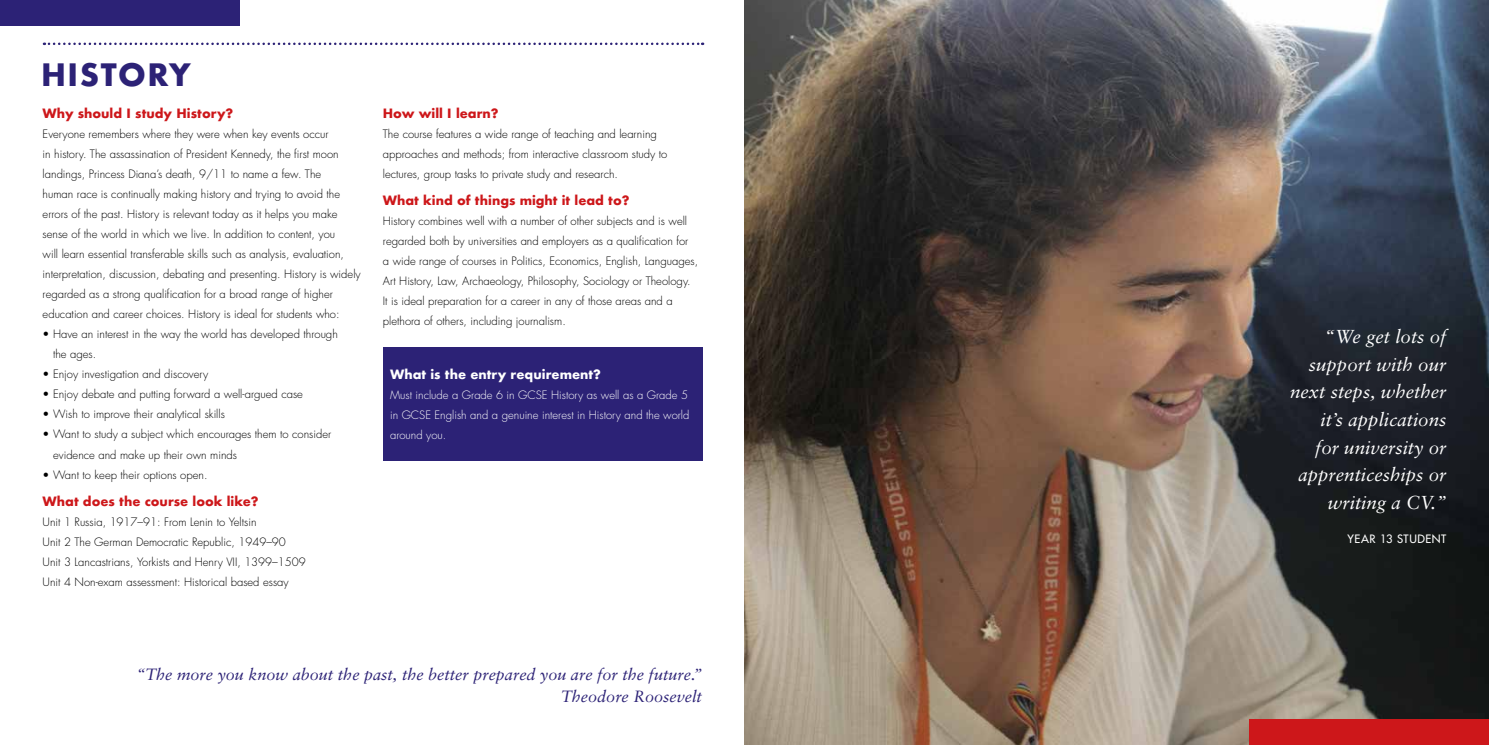
<style>
.page{position:relative;width:1489px;height:745px;background:#fff}
.page>*{position:absolute;margin:0;border:0;box-sizing:border-box;transform-origin:0 0}
.t1{font:700 30px "Futura";letter-spacing:.05em;color:#2c2276}
.t2{font:italic 18.75px/27.5px "Sabon";color:#fff;text-align:right}
.t3{font:italic 16.25px/21.2px "Sabon";color:#2c2276;text-align:right}
.t4{font:700 12.5px "Futura";color:#cd171a}
.t5{font:700 12.5px "Futura";color:#fff}
.t6{font:300 11.25px/20px "Futura";color:#000}
.t7{font:300 11.25px/20px "Futura";color:#fff}
.t8{font:11.25px "Futura";letter-spacing:.05em;color:#fff}
</style>
<div class="page">
<img style="left:744px;top:0;width:744px;height:744px">
<div style="left:1249px;top:718px;width:239px;height:26px;background:#cd171a"></div>
<div style="left:0;top:0;width:239px;height:26px;background:#2c2276"></div>
<svg style="left:44px;top:43px;width:659px;height:2px"></svg>
<div style="left:383px;top:347px;width:319px;height:113px;background:#2c2276"></div>
<h1 class="t1" style="left:41px;top:53px;width:151px">HISTORY</h1>
<p class="t4" style="left:43px;top:104px;width:192px">Why should I study History?</p>
<p class="t6" style="left:43px;top:124px;width:319px">Everyone remembers where they were when key events occur<br>in history. The assassination of President Kennedy, the first moon landings, Princess Diana’s death, 9/11 to name a few. The<br>human race is continually making history and trying to avoid the errors of the past. History is relevant today as it helps you make sense of the world in which we live. In addition to content, you<br>will learn essential transferable skills such as analysis, evaluation, interpretation, discussion, debating and presenting. History is widely regarded as a strong qualification for a broad range of higher education and career choices. History is ideal for students who:</p>
<p class="t6" style="left:53px;top:324px;width:286px;text-indent:-10px">• Have an interest in the way the world has developed through the ages.</p>
<p class="t6" style="left:43px;top:364px;width:167px">• Enjoy investigation and discovery</p>
<p class="t6" style="left:43px;top:384px;width:262px">• Enjoy debate and putting forward a well-argued case</p>
<p class="t6" style="left:43px;top:404px;width:184px">• Wish to improve their analytical skills</p>
<p class="t6" style="left:53px;top:424px;width:280px;text-indent:-10px">• Want to study a subject which encourages them to consider evidence and make up their own minds</p>
<p class="t6" style="left:43px;top:464px;width:166px">• Want to keep their options open.</p>
<p class="t4" style="left:43px;top:491px;width:217px">What does the course look like?</p>
<p class="t6" style="left:43px;top:511px;width:265px">Unit 1 Russia, 1917–91: From Lenin to Yeltsin<br>Unit 2 The German Democratic Republic, 1949–90<br>Unit 3 Lancastrians, Yorkists and Henry VII, 1399–1509<br>Unit 4 Non-exam assessment: Historical based essay</p>
<p class="t4" style="left:383px;top:104px;width:117px">How will I learn?</p>
<p class="t6" style="left:383px;top:124px;width:286px">The course features a wide range of teaching and learning approaches and methods; from interactive classroom study to lectures, group tasks to private study and research.</p>
<p class="t4" style="left:383px;top:191px;width:248px">What kind of things might it lead to?</p>
<p class="t6" style="left:383px;top:211px;width:317px">History combines well with a number of other subjects and is well regarded both by universities and employers as a qualification for<br>a wide range of courses in Politics, Economics, English, Languages, Art History, Law, Archaeology, Philosophy, Sociology or Theology.<br>It is ideal preparation for a career in any of those areas and a plethora of others, including journalism.</p>
<p class="t5" style="left:390px;top:365px;width:212px">What is the entry requirement?</p>
<p class="t7" style="left:390px;top:385px;width:301px">Must include a Grade 6 in GCSE History as well as a Grade 5 in GCSE English and a genuine interest in History and the world around you.</p>
<h3 class="t3" style="left:136px;top:663px;width:567px">“The more you know about the past, the better prepared you are for the future.”<br>Theodore Roosevelt</h3>
<h2 class="t2" style="left:1289px;top:323px;width:158px">“We get lots of support with our next steps, whether it’s applications<br>for university or apprenticeships or writing a CV.”</h2>
<p class="t8" style="left:1347px;top:531px;width:100px">YEAR 13 STUDENT</p>
</div>
